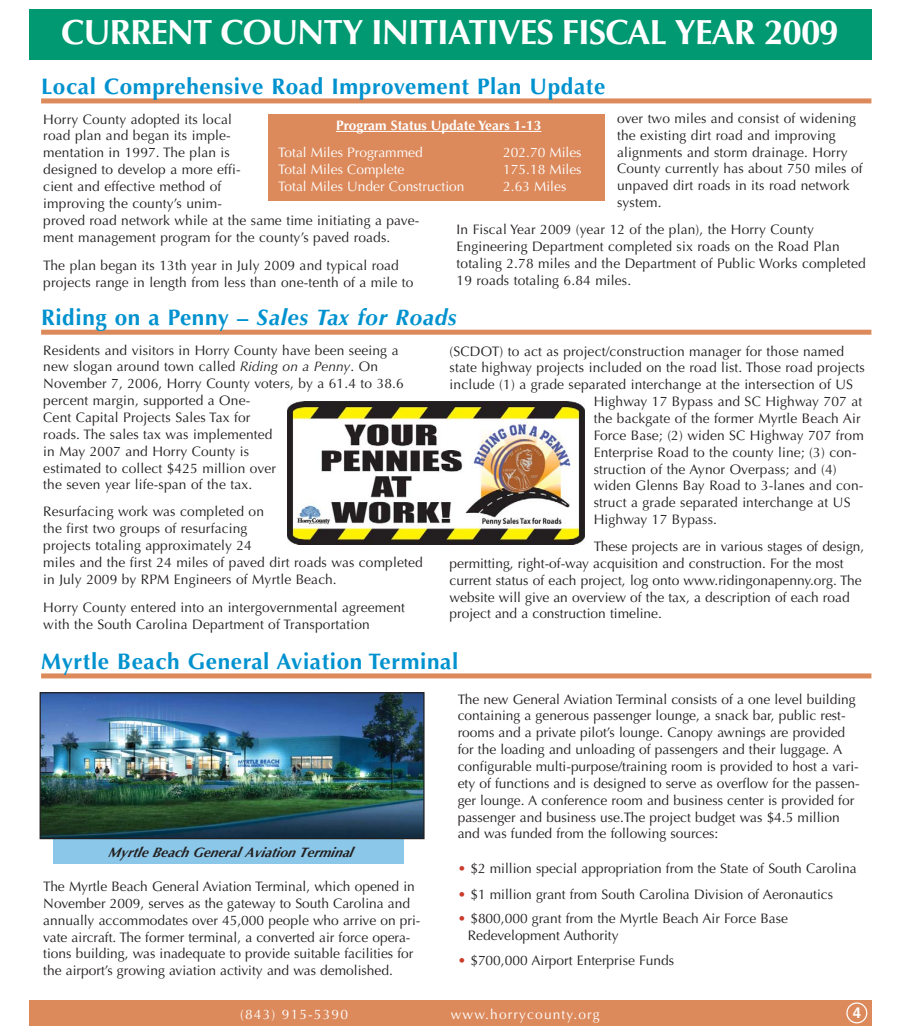
<style>
.page{position:relative;width:900px;height:1035px;background:#fff}
.page>*{position:absolute;margin:0;border:0;box-sizing:border-box;transform-origin:0 0}
.t1{font:700 35px "Optima";letter-spacing:-.03em;color:#fff}
.t2{font:700 22.5px "Optima";letter-spacing:.03em;color:#0092cf}
.t3{font:italic 700 22.5px "Optima";letter-spacing:.03em;color:#0092cf}
.t4{font:700 15px "Helvetica";color:#fff}
.t5{font:13.75px/16.9px "Optima";letter-spacing:.01em;color:#231f20}
.t6{font:13.75px "Optima";color:#fff}
.t7{font:italic 700 13.75px "Optima";color:#231f20}
.t8{font:13.75px "Optima";letter-spacing:.085em;color:#fff}
.t9{font:700 13.75px "Optima";color:#fff}
.s1{font-style:normal}
.s2{font-style:italic}
.s3{color:#cb3c2b}
</style>
<div class="page">
<div style="left:29px;top:1000px;width:842px;height:26px;background:#dc895b"></div>
<div style="left:29px;top:9px;width:842px;height:51px;background:#009971"></div>
<svg style="left:846px;top:1002px;width:21px;height:21px"></svg>
<img style="left:287px;top:402px;width:297px;height:142px">
<div style="left:53px;top:834px;width:351px;height:30px;background:#8ac7e8"></div>
<img style="left:42px;top:694px;width:381px;height:143px">
<div style="left:40px;top:692px;width:385px;height:147px;border:1px solid #231f20"></div>
<div style="left:268px;top:114px;width:337px;height:87px;background:#dc895b"></div>
<svg style="left:336px;top:131px;width:32px;height:1px"></svg>
<hr style="left:368px;top:131px;width:111px;height:1px;background:#fff">
<hr style="left:485px;top:131px;width:56px;height:1px;background:#fff">
<div style="left:41px;top:98px;width:830px;height:5px;background:#dc895b"></div>
<div style="left:41px;top:330px;width:830px;height:5px;background:#dc895b"></div>
<div style="left:41px;top:673px;width:830px;height:5px;background:#dc895b"></div>
<h1 class="t1" style="left:61px;top:15px;width:779px">CURRENT COUNTY INITIATIVES FISCAL YEAR 2009</h1>
<h2 class="t2" style="left:41px;top:75px;width:566px">Local Comprehensive Road Improvement Plan Update</h2>
<p class="t5" style="left:617px;top:110px;width:247px">over two miles and consist of widening the existing dirt road and improving alignments and storm drainage. Horry<br>County currently has about 750 miles of unpaved dirt roads in its road network system.</p>
<p class="t5" style="left:457px;top:222px;width:411px">In Fiscal Year 2009 (year 12 of the plan), the Horry County Engineering Department completed six roads on the Road Plan totaling 2.78 miles and the Department of Public Works completed 19 roads totaling 6.84 miles.</p>
<p class="t5" style="left:43px;top:111px;width:378px">Horry County adopted its local<br>road plan and began its imple-<br>mentation in 1997. The plan is<br>designed to develop a more effi-<br>cient and effective method of<br>improving the county’s unim-<br>proved road network while at the same time initiating a pave&shy;ment management program for the county’s paved roads.</p>
<p class="t5" style="left:43px;top:257px;width:372px">The plan began its 13th year in July 2009 and typical road projects range in length from less than one-tenth of a mile to</p>
<p class="t9" style="left:336px;top:119px;width:207px">Program Status Update Years 1-13</p>
<p class="t6" style="left:278px;top:145px;width:146px">Total Miles Programmed</p>
<p class="t6" style="left:503px;top:145px;width:80px">202.70 Miles</p>
<p class="t6" style="left:278px;top:162px;width:128px">Total Miles Complete</p>
<p class="t6" style="left:503px;top:162px;width:80px">175.18 Miles</p>
<p class="t6" style="left:278px;top:179px;width:188px">Total Miles Under Construction</p>
<p class="t6" style="left:503px;top:179px;width:65px">2.63 Miles</p>
<h2 class="t3" style="left:41px;top:306px;width:417px"><span class="s1">Riding on a Penny –</span> Sales Tax for Roads</h2>
<p class="t5" style="left:43px;top:342px;width:362px">Residents and visitors in Horry County have been seeing a new slogan around town called <span class="s2">Riding on a Penny</span>. On November 7, 2006, Horry County voters, by a 61.4 to 38.6 percent margin, supported a One-<br>Cent Capital Projects Sales Tax for<br>roads. The sales tax was implemented<br>in May 2007 and Horry County is<br>estimated to collect $425 million over<br>the seven year life-span of the tax.</p>
<p class="t5" style="left:43px;top:504px;width:381px">Resurfacing work was completed on<br>the first two groups of resurfacing<br>projects totaling approximately 24<br>miles and the first 24 miles of paved dirt roads was completed in July 2009 by RPM Engineers of Myrtle Beach.</p>
<p class="t5" style="left:43px;top:599px;width:363px">Horry County entered into an intergovernmental agreement with the South Carolina Department of Transportation</p>
<p class="t5" style="left:450px;top:343px;width:396px">(SCDOT) to act as project/construction manager for those named</p>
<p class="t5" style="left:450px;top:360px;width:417px">state highway projects included on the road list. Those road projects</p>
<p class="t5" style="left:450px;top:377px;width:405px">include (1) a grade separated interchange at the intersection of US</p>
<p class="t5" style="left:594px;top:394px;width:270px">Highway 17 Bypass and SC Highway 707 at</p>
<p class="t5" style="left:594px;top:411px;width:269px">the backgate of the former Myrtle Beach Air</p>
<p class="t5" style="left:594px;top:427px;width:272px">Force Base; (2) widen SC Highway 707 from</p>
<p class="t5" style="left:594px;top:444px;width:264px">Enterprise Road to the county line; (3) con-</p>
<p class="t5" style="left:594px;top:461px;width:244px">struction of the Aynor Overpass; and (4)</p>
<p class="t5" style="left:594px;top:478px;width:271px">widen Glenns Bay Road to 3-lanes and con-</p>
<p class="t5" style="left:594px;top:495px;width:258px">struct a grade separated interchange at US</p>
<p class="t5" style="left:594px;top:512px;width:125px">Highway 17 Bypass.</p>
<p class="t5" style="left:450px;top:539px;width:416px;text-indent:144px">These projects are in various stages of design, permitting, right-of-way acquisition and construction. For the most current status of each project, log onto www.ridingonapenny.org. The website will give an overview of the tax, a description of each road project and a construction timeline.</p>
<h2 class="t2" style="left:41px;top:650px;width:419px">Myrtle Beach General Aviation Terminal</h2>
<p class="t7" style="left:108px;top:846px;width:246px">Myrtle Beach General Aviation Terminal</p>
<p class="t5" style="left:43px;top:878px;width:379px">The Myrtle Beach General Aviation Terminal, which opened in November 2009, serves as the gateway to South Carolina and annually accommodates over 45,000 people who arrive on pri&shy;vate aircraft. The former terminal, a converted air force opera&shy;tions building, was inadequate to provide suitable facilities for the airport’s growing aviation activity and was demolished.</p>
<p class="t5" style="left:458px;top:691px;width:403px">The new General Aviation Terminal consists of a one level building containing a generous passenger lounge, a snack bar, public rest&shy;rooms and a private pilot’s lounge. Canopy awnings are provided for the loading and unloading of passengers and their luggage. A configurable multi-purpose/training room is provided to host a vari&shy;ety of functions and is designed to serve as overflow for the passen&shy;ger lounge. A conference room and business center is provided for passenger and business use.The project budget was $4.5 million and was funded from the following sources:</p>
<p class="t5" style="left:458px;top:861px;width:400px"><span class="s3">•</span> $2 million special appropriation from the State of South Carolina</p>
<p class="t5" style="left:458px;top:887px;width:377px"><span class="s3">•</span> $1 million grant from South Carolina Division of Aeronautics</p>
<p class="t5" style="left:468px;top:911px;width:322px;text-indent:-10px"><span class="s3">•</span> $800,000 grant from the Myrtle Beach Air Force Base<br>Redevelopment Authority</p>
<p class="t5" style="left:458px;top:952px;width:218px"><span class="s3">•</span> $700,000 Airport Enterprise Funds</p>
<p class="t8" style="left:240px;top:1007px;width:109px">(843) 915-5390</p>
<p class="t8" style="left:451px;top:1007px;width:150px">www.horrycounty.org</p>
<p class="t4" style="left:853px;top:1007px;width:10px">4</p>
</div>
